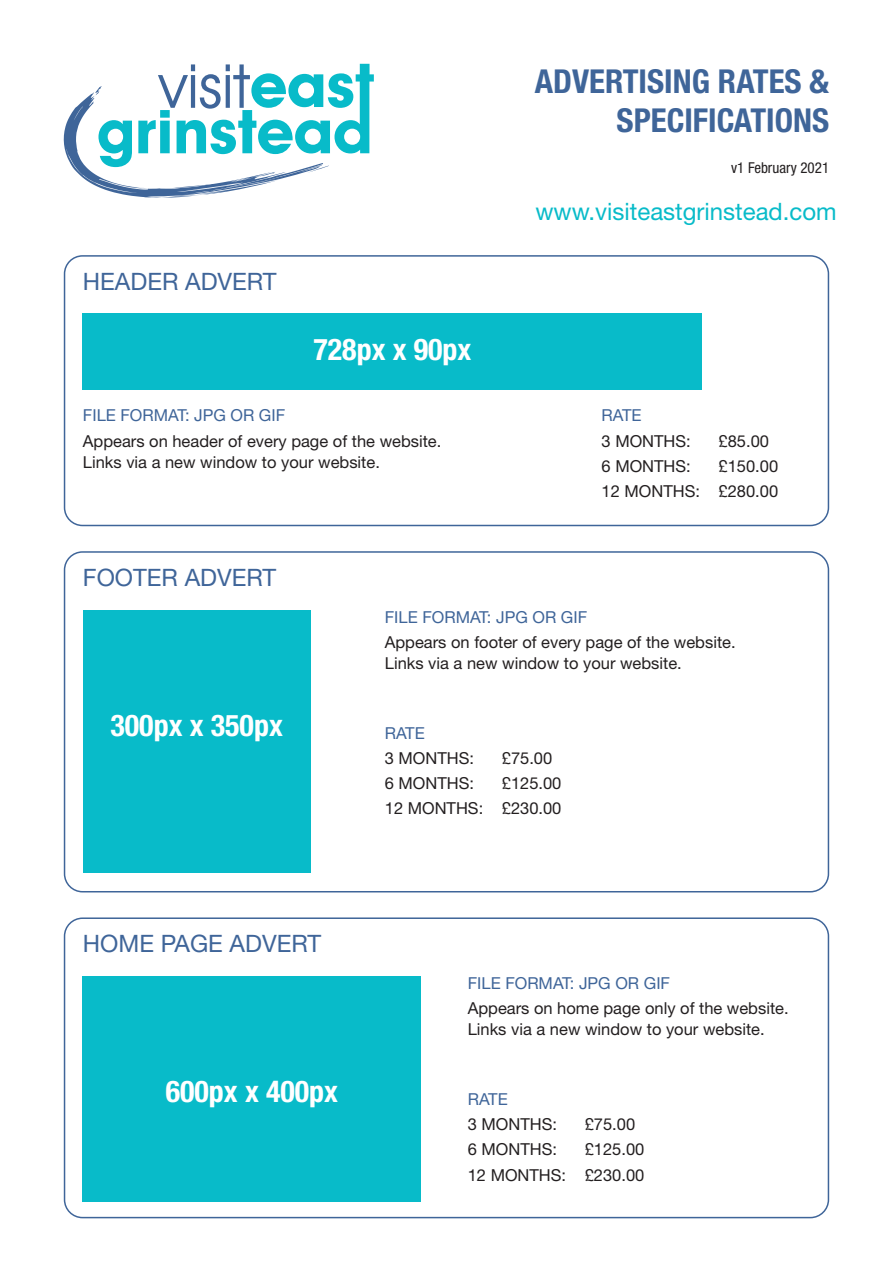
<style>
.page{position:relative;width:893px;height:1263px;background:#fff}
.page>*{position:absolute;margin:0;border:0;box-sizing:border-box;transform-origin:0 0}
.t1{font:700 condensed 33px/39.6px "Helvetica Neue";color:#3f6599;text-align:right}
.t2{font:700 condensed 30px "Helvetica Neue";color:#fff}
.t3{font:24px "Helvetica Neue";color:#3f6599}
.t4{font:24px "Helvetica Neue";color:#08bbc9}
.t5{font:16.5px/21px "Helvetica Neue";color:#231f20}
.t6{font:16.5px "Helvetica Neue";color:#3f6599}
.t7{font:condensed 15px "Helvetica Neue";color:#231f20}
</style>
<div class="page">
<svg style="left:64px;top:64px;width:310px;height:134px"></svg>
<div style="left:64px;top:255px;width:765px;height:271px;border:2px solid #3f6599;border-radius:18px"></div>
<div style="left:64px;top:551px;width:765px;height:341px;border:2px solid #3f6599;border-radius:18px"></div>
<div style="left:64px;top:917px;width:765px;height:301px;border:2px solid #3f6599;border-radius:18px"></div>
<div style="left:83px;top:314px;width:619px;height:76px;background:#08bbc9"></div>
<div style="left:83px;top:610px;width:227px;height:263px;background:#08bbc9"></div>
<div style="left:83px;top:976px;width:338px;height:225px;background:#08bbc9"></div>
<h1 class="t1" style="left:535px;top:61px;width:296px">ADVERTISING RATES &amp;<br>SPECIFICATIONS</h1>
<p class="t7" style="left:731px;top:159px;width:100px">v1 February 2021</p>
<h3 class="t3" style="left:83px;top:267px;width:195px">HEADER ADVERT</h3>
<h2 class="t2" style="left:313px;top:331px;width:159px">728px x 90px</h2>
<p class="t6" style="left:83px;top:406px;width:204px">FILE FORMAT: JPG OR GIF</p>
<p class="t5" style="left:83px;top:430px;width:360px">Appears on header of every page of the website.<br>Links via a new window to your website.</p>
<h3 class="t3" style="left:83px;top:563px;width:195px">FOOTER ADVERT</h3>
<h3 class="t4" style="left:535px;top:198px;width:303px">www.visiteastgrinstead.com</h3>
<p class="t6" style="left:602px;top:406px;width:42px">RATE</p>
<p class="t5" style="left:602px;top:430px;width:91px">3 MONTHS:</p>
<p class="t5" style="left:719px;top:430px;width:52px">£85.00</p>
<p class="t5" style="left:602px;top:455px;width:91px">6 MONTHS:</p>
<p class="t5" style="left:602px;top:453px;width:178px;line-height:25.2px;text-align:right">£150.00<br>12 MONTHS: £280.00</p>
<h2 class="t2" style="left:111px;top:707px;width:174px">300px x 350px</h2>
<p class="t6" style="left:385px;top:607px;width:204px">FILE FORMAT: JPG OR GIF</p>
<p class="t5" style="left:385px;top:631px;width:352px">Appears on footer of every page of the website.<br>Links via a new window to your website.</p>
<p class="t6" style="left:385px;top:723px;width:42px">RATE</p>
<p class="t5" style="left:385px;top:747px;width:91px">3 MONTHS:</p>
<p class="t5" style="left:502px;top:747px;width:52px">£75.00</p>
<p class="t5" style="left:385px;top:772px;width:91px">6 MONTHS:</p>
<p class="t5" style="left:385px;top:770px;width:178px;line-height:25.2px;text-align:right">£125.00<br>12 MONTHS: £230.00</p>
<h3 class="t3" style="left:83px;top:929px;width:240px">HOME PAGE ADVERT</h3>
<h2 class="t2" style="left:166px;top:1073px;width:174px">600px x 400px</h2>
<p class="t6" style="left:468px;top:973px;width:204px">FILE FORMAT: JPG OR GIF</p>
<p class="t5" style="left:468px;top:997px;width:322px">Appears on home page only of the website.<br>Links via a new window to your website.</p>
<p class="t6" style="left:468px;top:1089px;width:42px">RATE</p>
<p class="t5" style="left:468px;top:1113px;width:91px">3 MONTHS:</p>
<p class="t5" style="left:585px;top:1113px;width:52px">£75.00</p>
<p class="t5" style="left:468px;top:1139px;width:91px">6 MONTHS:</p>
<p class="t5" style="left:468px;top:1137px;width:178px;line-height:25.2px;text-align:right">£125.00<br>12 MONTHS: £230.00</p>
</div>
